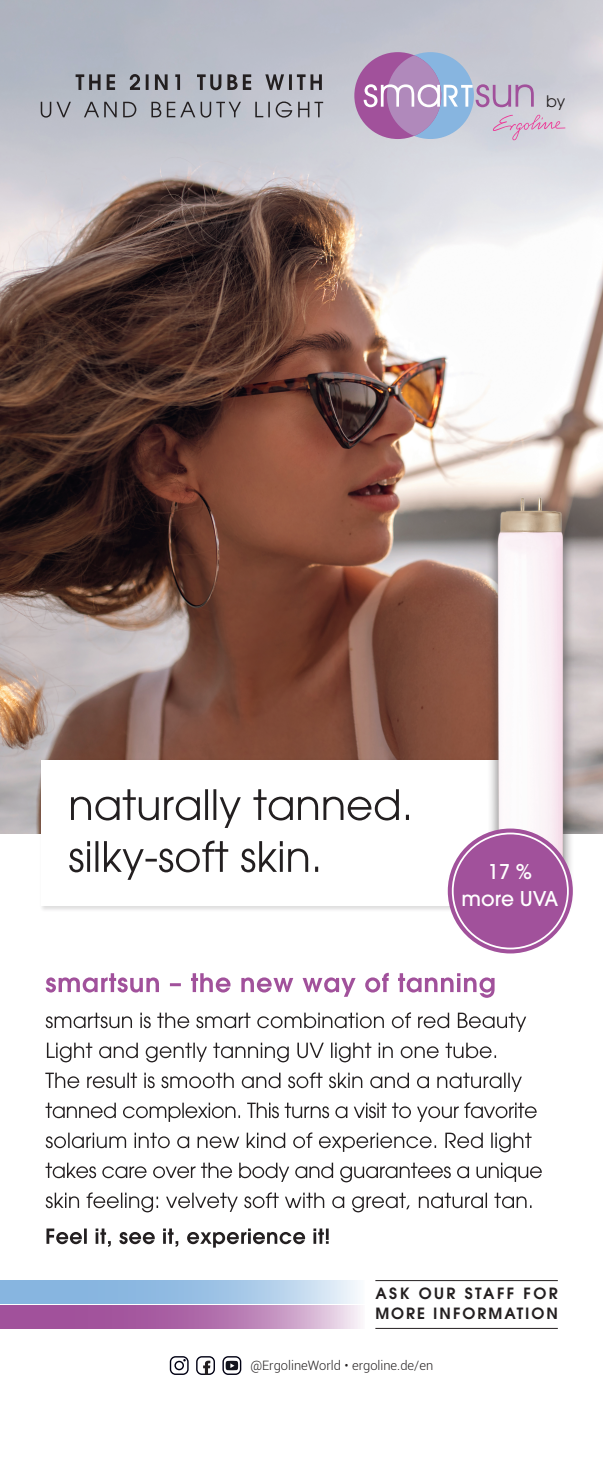
<style>
.page{position:relative;width:603px;height:1460px;background:#fff}
.page>*{position:absolute;margin:0;border:0;box-sizing:border-box;transform-origin:0 0}
.t1{font:500 20.23px/26.9px "Avant Garde";color:#fff;text-align:center}
.t2{font:15.82px "Avant Garde LT";color:#231f20}
.t3{font:600 15.43px/20.1px "Avant Garde LT";letter-spacing:.13em;color:#231f20}
.t4{font:300 12.9px "Roboto";color:#231f20}
</style>
<div class="page">
<img style="left:0;top:0;width:602px;height:833px">
<div style="left:39px;top:759px;width:526px;height:153px;background:#231f20;opacity:.15"></div>
<div style="left:42px;top:760px;width:518px;height:146px;background:#fff"></div>
<img style="left:477px;top:488px;width:106px;height:416px">
<div style="left:354px;top:52px;width:87px;height:87px;background:#a1519b;border-radius:50%"></div>
<svg style="left:363px;top:52px;width:202px;height:88px;background:#b9accb"></svg>
<svg style="left:41px;top:101px;width:282px;height:17px;background:#a1a4ac"></svg>
<svg style="left:76px;top:74px;width:246px;height:16px;background:#898a92"></svg>
<svg style="left:69px;top:840px;width:249px;height:40px"></svg>
<svg style="left:71px;top:789px;width:338px;height:39px"></svg>
<div style="left:447px;top:829px;width:125px;height:124px;background:#a1519b;border-radius:50%"></div>
<div style="left:451px;top:832px;width:117px;height:117px;border:2px solid #fff;border-radius:50%"></div>
<svg style="left:0;top:1280px;width:358px;height:24px;background:#a0c4e6"></svg>
<svg style="left:0;top:1305px;width:361px;height:24px;background:#b577b0"></svg>
<hr style="left:375px;top:1280px;width:182px;height:1px;background:#231f20">
<hr style="left:375px;top:1328px;width:182px;height:1px;background:#231f20">
<svg style="left:196px;top:1356px;width:19px;height:19px"></svg>
<svg style="left:222px;top:1356px;width:19px;height:19px"></svg>
<svg style="left:170px;top:1356px;width:18px;height:19px"></svg>
<svg style="left:46px;top:1228px;width:282px;height:20px"></svg>
<svg style="left:46px;top:1192px;width:485px;height:20px"></svg>
<svg style="left:45px;top:1163px;width:496px;height:19px"></svg>
<svg style="left:46px;top:1132px;width:485px;height:20px"></svg>
<svg style="left:45px;top:1102px;width:491px;height:20px"></svg>
<svg style="left:45px;top:1072px;width:476px;height:20px"></svg>
<svg style="left:47px;top:1043px;width:449px;height:19px"></svg>
<svg style="left:46px;top:1012px;width:480px;height:20px"></svg>
<svg style="left:46px;top:973px;width:448px;height:25px"></svg>
<p class="t2" style="left:546px;top:92px;width:21px">by</p>
<h1 class="t1" style="left:461px;top:858px;width:98px">17 % more UVA</h1>
<p class="t3" style="left:375px;top:1283px;width:184px">ASK OUR STAFF FOR<br>MORE INFORMATION</p>
<p class="t4" style="left:250px;top:1357px;width:184px">@ErgolineWorld • ergoline.de/en</p>
</div>
